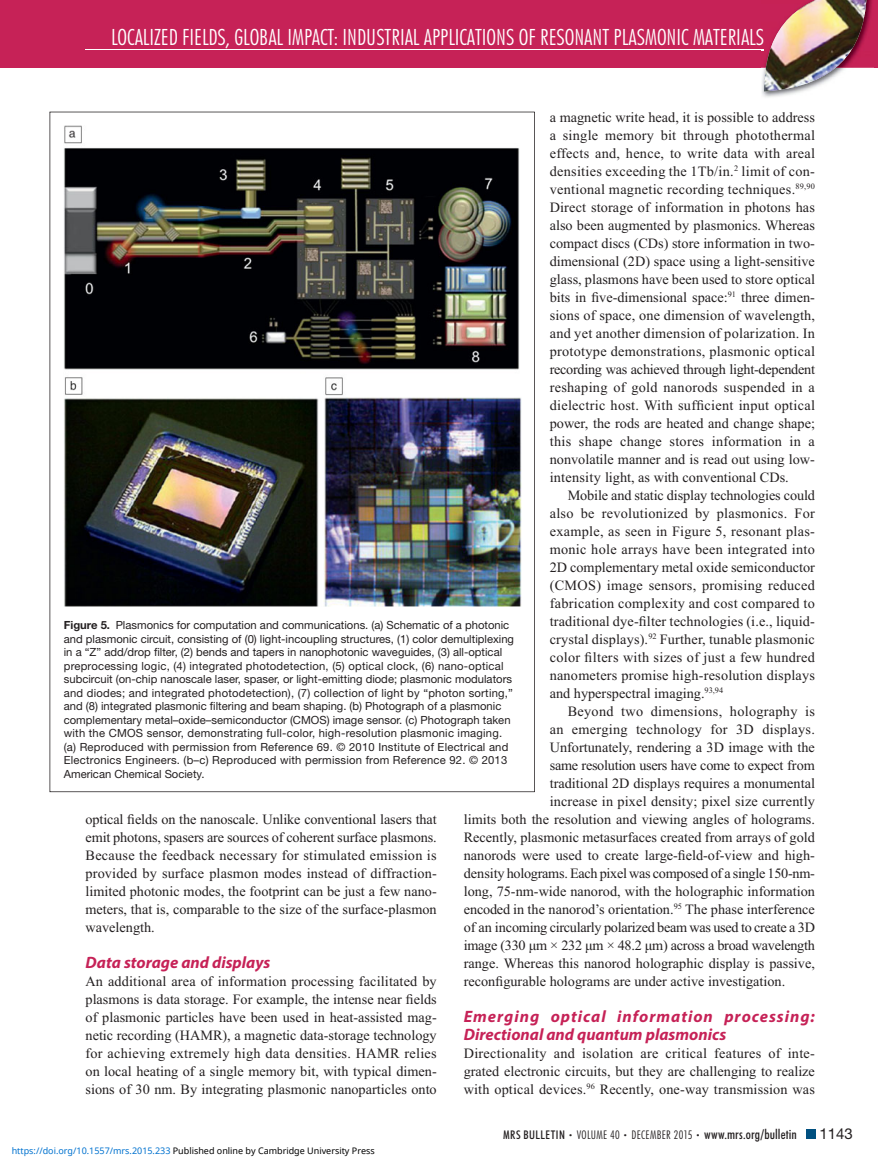
<style>
.page{position:relative;width:878px;height:1175px;background:#fff}
.page>*{position:absolute;margin:0;border:0;box-sizing:border-box;transform-origin:0 0}
.t1{font:300 condensed 22.5px "Futura BT";color:#fff}
.t2{font:italic 700 16.5px/18px "Myriad Pro";letter-spacing:.055em;color:#c62257}
.t3{font:italic 700 16.5px "Myriad Pro";color:#c62257}
.t4{font:15px "Helvetica Neue LT Std";color:#231f20}
.t5{font:14.25px/18px "Times New Roman";color:#231f20;text-align:justify}
.t6{font:14.25px "Times New Roman";letter-spacing:-.02em;color:#231f20}
.t7{font:14.25px "Times New Roman";letter-spacing:.02em;color:#231f20}
.t8{font:300 condensed 12px "Futura BT";letter-spacing:.025em;color:#231f20}
.t9{font:11.25px/13.5px "Helvetica Neue LT Std";color:#231f20}
.t10{font:9px "Noto Sans";color:#000}
.s1{font-weight:700}
.s2{color:#0172cf}
.s3{font-weight:500}
.s4{font-size:7.5px}
.s5{font-weight:500;font-size:13.5px}
</style>
<div class="page">
<div style="left:0;top:0;width:878px;height:68px;background:#c62257"></div>
<hr style="left:86px;top:50px;width:678px;height:1px;background:#fff">
<div style="left:806px;top:1130px;width:9px;height:8px;background:#005080"></div>
<img style="left:762px;top:92px;width:38px;height:5px">
<img style="left:866px;top:0;width:7px;height:68px">
<svg style="left:761px;top:49px;width:3px;height:43px"></svg>
<img style="left:764px;top:0;width:102px;height:92px">
<img style="left:50px;top:112px;width:484px;height:680px">
<h1 class="t1" style="left:111px;top:29px;width:654px">LOCALIZED FIELDS, GLOBAL IMPACT: INDUSTRIAL APPLICATIONS OF RESONANT PLASMONIC MATERIALS</h1>
<p class="t5" style="left:549px;top:109px;width:267px">a magnetic write head, it is possible to address a single memory bit through photothermal effects and, hence, to write data with areal densities exceeding the 1Tb/in. <sup>2</sup> limit of con&shy;ventional magnetic recording techniques. <sup>89</sup> <sup>,</sup> <sup>90<br></sup>Direct storage of information in photons has also been augmented by plasmonics. Whereas compact discs (CDs) store information in two&shy;dimensional (2D) space using a light-sensitive glass, plasmons have been used to store optical bits in five-dimensional space: <sup>91</sup> three dimen&shy;sions of space, one dimension of wavelength, and yet another dimension of polarization. In prototype demonstrations, plasmonic optical recording was achieved through light-dependent reshaping of gold nanorods suspended in a dielectric host. With sufficient input optical power, the rods are heated and change shape; this shape change stores information in a nonvolatile manner and is read out using low&shy;intensity light, as with conventional CDs.</p>
<p class="t5" style="left:549px;top:487px;width:267px;text-indent:18px">Mobile and static display technologies could also be revolutionized by plasmonics. For example, as seen in Figure 5 , resonant plas&shy;monic hole arrays have been integrated into 2D complementary metal oxide semiconductor (CMOS) image sensors, promising reduced fabrication complexity and cost compared to traditional dye-filter technologies (i.e., liquid&shy;crystal displays). <sup>92</sup> Further, tunable plasmonic color filters with sizes of just a few hundred nanometers promise high-resolution displays and hyperspectral imaging. <sup>93</sup> <sup>,</sup> <sup>94</sup></p>
<p class="t7" style="left:567px;top:705px;width:249px">Beyond two dimensions, holography is</p>
<p class="t7" style="left:549px;top:723px;width:267px">an emerging technology for 3D displays.</p>
<p class="t5" style="left:549px;top:739px;width:267px">Unfortunately, rendering a 3D image with the</p>
<p class="t6" style="left:549px;top:759px;width:267px">same resolution users have come to expect from</p>
<p class="t5" style="left:549px;top:775px;width:267px">traditional 2D displays requires a monumental</p>
<p class="t5" style="left:549px;top:793px;width:267px">increase in pixel density; pixel size currently</p>
<p class="t5" style="left:463px;top:811px;width:353px">limits both the resolution and viewing angles of holograms.</p>
<p class="t5" style="left:463px;top:829px;width:353px">Recently, plasmonic metasurfaces created from arrays of gold</p>
<p class="t5" style="left:463px;top:847px;width:353px">nanorods were used to create large-field-of-view and high-</p>
<p class="t6" style="left:463px;top:867px;width:353px">density holograms. Each pixel was composed of a single 150-nm-</p>
<p class="t5" style="left:463px;top:883px;width:353px">long, 75-nm-wide nanorod, with the holographic information</p>
<p class="t5" style="left:463px;top:901px;width:353px">encoded in the nanorod’s orientation. <sup>95</sup> The phase interference</p>
<p class="t6" style="left:464px;top:921px;width:353px">of an incoming circularly polarized beam was used to create a 3D</p>
<p class="t6" style="left:464px;top:939px;width:353px">image (330 μ m × 232 μ m × 48.2 μ m) across a broad wavelength</p>
<p class="t5" style="left:464px;top:955px;width:353px">range. Whereas this nanorod holographic display is passive,</p>
<p class="t5" style="left:464px;top:973px;width:323px">reconfigurable holograms are under active investigation.</p>
<p class="t2" style="left:464px;top:1009px;width:352px">Emerging optical information processing:<br>Directional and quantum plasmonics</p>
<p class="t5" style="left:464px;top:1045px;width:353px">Directionality and isolation are critical features of inte&shy;grated electronic circuits, but they are challenging to realize with optical devices. <sup>96</sup> Recently, one-way transmission was</p>
<p class="t9" style="left:64px;top:620px;width:452px"><span class="s1">Figure 5.</span> Plasmonics for computation and communications. (a) Schematic of a photonic and plasmonic circuit, consisting of (0) light-incoupling structures, (1) color demultiplexing in a “Z” add/drop filter, (2) bends and tapers in nanophotonic waveguides, (3) all-optical preprocessing logic, (4) integrated photodetection, (5) optical clock, (6) nano-optical subcircuit (on-chip nanoscale laser, spaser, or light-emitting diode; plasmonic modulators and diodes; and integrated photodetection), (7) collection of light by “photon sorting,” and (8) integrated plasmonic filtering and beam shaping. (b) Photograph of a plasmonic complementary metal–oxide–semiconductor (CMOS) image sensor. (c) Photograph taken with the CMOS sensor, demonstrating full-color, high-resolution plasmonic imaging. (a) Reproduced with permission from Reference 69. © 2010 Institute of Electrical and Electronics Engineers. (b–c) Reproduced with permission from Reference 92. © 2013<br>American Chemical Society.</p>
<p class="t5" style="left:86px;top:811px;width:353px">optical fields on the nanoscale. Unlike conventional lasers that emit photons, spasers are sources of coherent surface plasmons.<br>Because the feedback necessary for stimulated emission is provided by surface plasmon modes instead of diffraction&shy;limited photonic modes, the footprint can be just a few nano&shy;meters, that is, comparable to the size of the surface-plasmon wavelength.</p>
<p class="t3" style="left:86px;top:956px;width:186px">Data storage and displays</p>
<p class="t5" style="left:86px;top:973px;width:353px">An additional area of information processing facilitated by plasmons is data storage. For example, the intense near fields of plasmonic particles have been used in heat-assisted mag&shy;netic recording (HAMR), a magnetic data-storage technology for achieving extremely high data densities. HAMR relies on local heating of a single memory bit, with typical dimen&shy;sions of 30 nm. By integrating plasmonic nanoparticles onto</p>
<p class="t10" style="left:12px;top:1143px;width:364px"><span class="s2">https://doi.org/10.1557/mrs.2015.233</span> Published online by Cambridge University Press</p>
<p class="t8" style="left:503px;top:1130px;width:295px"><span class="s3">MRS BULLETIN</span> <span class="s4">•</span> VOLUME 40 <span class="s4">•</span> DECEMBER 2015 <span class="s4">•</span> <span class="s5">www.mrs.org/bulletin</span></p>
<p class="t4" style="left:819px;top:1128px;width:35px">1143</p>
</div>
